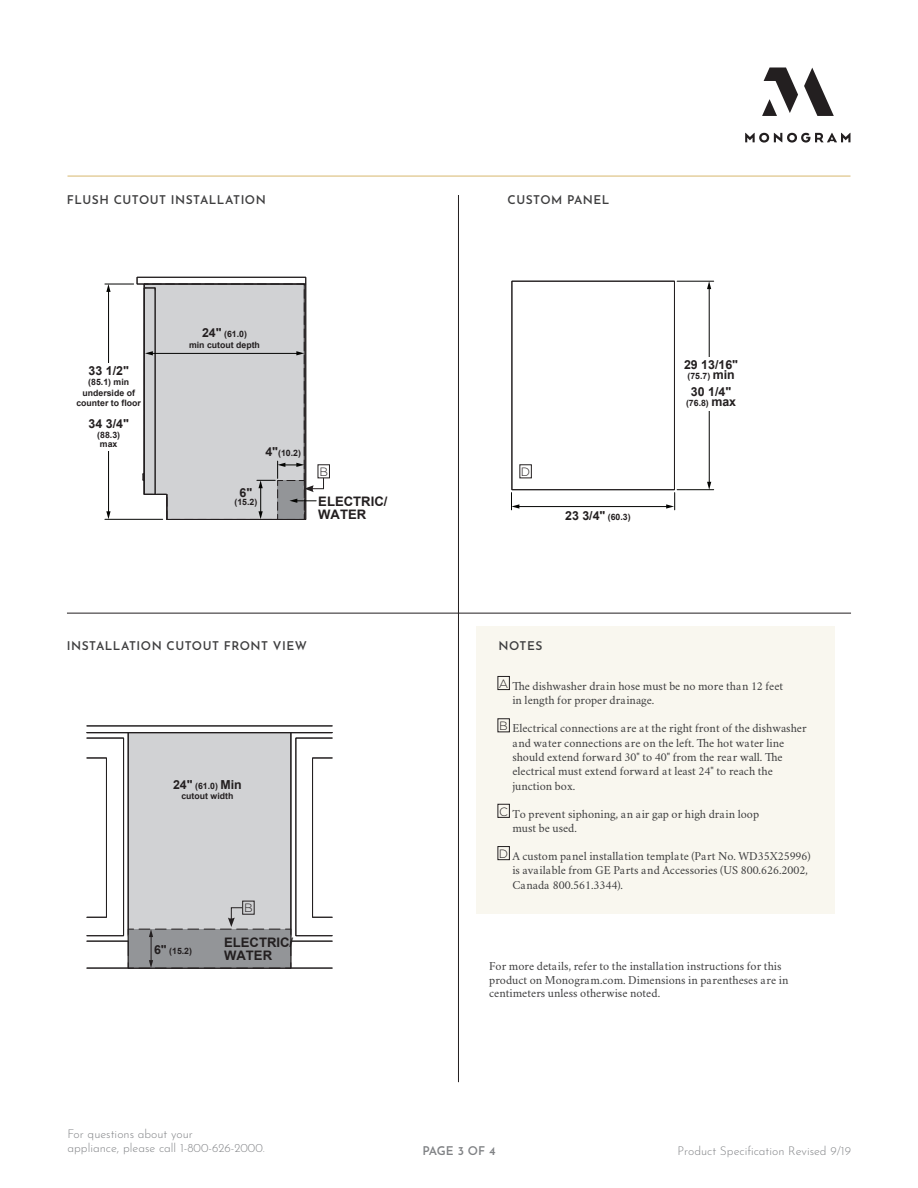
<style>
.page{position:relative;width:918px;height:1188px;background:#fff}
.page>*{position:absolute;margin:0;border:0;box-sizing:border-box;transform-origin:0 0}
.t1{font:700 13.05px/13px "Arial";color:#231f20}
.t2{font:700 12.45px "Arial";color:#231f20}
.BODY_COPY{font:12px/14.4px "Crimson";color:#3e3e3f}
.FOOT_NOTE{font:12px/13.5px "Crimson";color:#3e3e3f}
.t3{font:300 12px/14.4px "Josefin Sans";color:#808285}
.t4{font:600 12px "Josefin Sans";letter-spacing:.04em;color:#3e3e3f}
.t5{font:600 12px "Josefin Sans";letter-spacing:-.015em;color:#808285}
.t6{font:300 12px "Gotham";color:#231f20}
.t7{font:700 8.7px/10.2px "Arial";color:#231f20;text-align:center}
.s1{font-size:12.45px}
.s2{font-size:8.7px}
</style>
<div class="page">
<hr style="left:458px;top:195px;width:1px;height:887px;background:#231f20">
<hr style="left:67px;top:613px;width:784px;height:1px;background:#231f20">
<hr style="left:68px;top:176px;width:782px;height:1px;background:#dcbf7e">
<svg style="left:745px;top:68px;width:105px;height:75px"></svg>
<div style="left:476px;top:626px;width:359px;height:288px;background:#f9f7ef"></div>
<div style="left:498px;top:676px;width:12px;height:14px;border:1px solid #231f20"></div>
<div style="left:498px;top:718px;width:12px;height:14px;border:1px solid #231f20"></div>
<div style="left:498px;top:804px;width:12px;height:14px;border:1px solid #231f20"></div>
<div style="left:498px;top:846px;width:12px;height:14px;border:1px solid #231f20"></div>
<div style="left:128px;top:733px;width:163px;height:235px;background:#d1d2d4"></div>
<hr style="left:87px;top:726px;width:245px;height:1px;background:#231f20">
<hr style="left:87px;top:725px;width:245px;height:1px;background:#231f20">
<hr style="left:87px;top:732px;width:245px;height:1px;background:#231f20">
<div style="left:86px;top:738px;width:38px;height:198px;border:1px solid #231f20"></div>
<div style="left:86px;top:758px;width:21px;height:160px;border:1px solid #231f20"></div>
<div style="left:295px;top:738px;width:38px;height:198px;border:1px solid #231f20"></div>
<div style="left:312px;top:758px;width:21px;height:160px;border:1px solid #231f20"></div>
<hr style="left:87px;top:941px;width:41px;height:1px;background:#231f20">
<hr style="left:291px;top:941px;width:41px;height:1px;background:#231f20">
<hr style="left:87px;top:968px;width:245px;height:1px;background:#231f20">
<hr style="left:128px;top:733px;width:1px;height:235px;background:#231f20">
<hr style="left:290px;top:733px;width:1px;height:235px;background:#231f20">
<div style="left:511px;top:281px;width:164px;height:209px;border:1px solid #231f20"></div>
<hr style="left:709px;top:288px;width:1px;height:195px;background:#040503">
<svg style="left:707px;top:482px;width:4px;height:7px"></svg>
<svg style="left:707px;top:282px;width:4px;height:7px"></svg>
<hr style="left:677px;top:281px;width:37px;height:1px;background:#040503">
<hr style="left:677px;top:489px;width:37px;height:1px;background:#040503">
<hr style="left:518px;top:506px;width:150px;height:1px;background:#040503">
<svg style="left:511px;top:493px;width:8px;height:17px"></svg>
<svg style="left:666px;top:493px;width:9px;height:17px"></svg>
<div style="left:695px;top:357px;width:27px;height:53px;background:#fff"></div>
<div style="left:242px;top:901px;width:13px;height:14px;border:1px solid #231f20"></div>
<svg style="left:128px;top:907px;width:164px;height:62px"></svg>
<div style="left:318px;top:464px;width:12px;height:14px;border:1px solid #231f20"></div>
<svg style="left:105px;top:276px;width:219px;height:244px"></svg>
<div style="left:519px;top:464px;width:13px;height:14px;border:1px solid #231f20"></div>
<p class="t4" style="left:67px;top:190px;width:200px">FLUSH CUTOUT INSTALLATION</p>
<p class="t4" style="left:508px;top:190px;width:103px">CUSTOM PANEL</p>
<p class="t2" style="left:89px;top:362px;width:42px">33 1/2"</p>
<p class="t7" style="left:76px;top:377px;width:66px">(85.1) min underside of counter to floor</p>
<p class="t2" style="left:89px;top:415px;width:42px">34 3/4"</p>
<p class="t7" style="left:97px;top:431px;width:24px;line-height:8.7px">(88.3) max</p>
<p class="t2" style="left:74px;top:421px;width:42px">33 1/2"</p>
<p class="t7" style="left:189px;top:329px;width:72px"><span class="s1">24"</span> (61.0)<br>min cutout depth</p>
<p class="t7" style="left:265px;top:449px;width:37px"><span class="s1">4"</span>(10.2)</p>
<p class="t6" style="left:319px;top:464px;width:10px">B</p>
<p class="t6" style="left:521px;top:464px;width:11px">D</p>
<p class="t2" style="left:240px;top:485px;width:14px">6"</p>
<p class="t7" style="left:235px;top:497px;width:24px">(15.2)</p>
<p class="t7" style="left:223px;top:494px;width:40px"><span class="s1">6"</span> (15.2)</p>
<p class="t1" style="left:293px;top:498px;width:50px">WATER</p>
<p class="t1" style="left:318px;top:495px;width:71px">ELECTRIC/<br>WATER</p>
<p class="t2" style="left:565px;top:507px;width:67px">23 3/4" <span class="s2">(60.3)</span></p>
<p class="t4" style="left:67px;top:636px;width:241px">INSTALLATION CUTOUT FRONT VIEW</p>
<p class="t4" style="left:499px;top:636px;width:45px">NOTES</p>
<p class="t2" style="left:684px;top:356px;width:56px">29 13/16"</p>
<p class="t7" style="left:687px;top:371px;width:49px">(75.7) <span class="s1">min</span></p>
<p class="t2" style="left:691px;top:383px;width:42px">30 1/4"</p>
<p class="t7" style="left:686px;top:398px;width:52px">(76.8) <span class="s1">max</span></p>
<p class="t2" style="left:173px;top:776px;width:70px">24" <span class="s2">(61.0)</span> Min</p>
<p class="t7" style="left:181px;top:791px;width:53px">cutout width</p>
<p class="t6" style="left:244px;top:901px;width:10px">B</p>
<p class="t7" style="left:154px;top:946px;width:40px"><span class="s1">6"</span> (15.2)</p>
<p class="t1" style="left:224px;top:936px;width:71px">ELECTRIC/<br>WATER</p>
<p class="t3" style="left:68px;top:1125px;width:199px">For questions about your<br>appliance, please call 1-800-626-2000.</p>
<p class="t6" style="left:499px;top:676px;width:11px">A</p>
<p class="BODY_COPY" style="left:512px;top:678px;width:272px">The dishwasher drain hose must be no more than 12 feet in length for proper drainage.</p>
<p class="t6" style="left:499px;top:718px;width:10px">B</p>
<p class="BODY_COPY" style="left:512px;top:720px;width:296px">Electrical connections are at the right front of the dishwasher and water connections are on the left. The hot water line should extend forward 30" to 40" from the rear wall. The electrical must extend forward at least 24" to reach the junction box.</p>
<p class="t6" style="left:499px;top:804px;width:10px">C</p>
<p class="BODY_COPY" style="left:512px;top:806px;width:248px">To prevent siphoning, an air gap or high drain loop must be used.</p>
<p class="t6" style="left:499px;top:846px;width:11px">D</p>
<p class="BODY_COPY" style="left:512px;top:848px;width:300px">A custom panel installation template (Part No. WD35X25996) is available from GE Parts and Accessories (US 800.626.2002,<br>Canada 800.561.3344).</p>
<p class="t2" style="left:630px;top:750px;width:56px">29 13/16"</p>
<p class="t7" style="left:633px;top:765px;width:49px">(75.7) <span class="s1">min</span></p>
<p class="t2" style="left:615px;top:808px;width:56px">29 13/16"</p>
<p class="t7" style="left:617px;top:849px;width:52px">(76.8) <span class="s1">max</span></p>
<p class="FOOT_NOTE" style="left:489px;top:959px;width:301px">For more details, refer to the installation instructions for this product on Monogram.com. Dimensions in parentheses are in centimeters unless otherwise noted.</p>
<p class="t2" style="left:497px;top:958px;width:67px">23 3/4" <span class="s2">(60.3)</span></p>
<p class="t5" style="left:422px;top:1140px;width:75px">PAGE 3 OF 4</p>
<p class="t3" style="left:678px;top:1142px;width:175px">Product Specification Revised 9/19</p>
</div>
